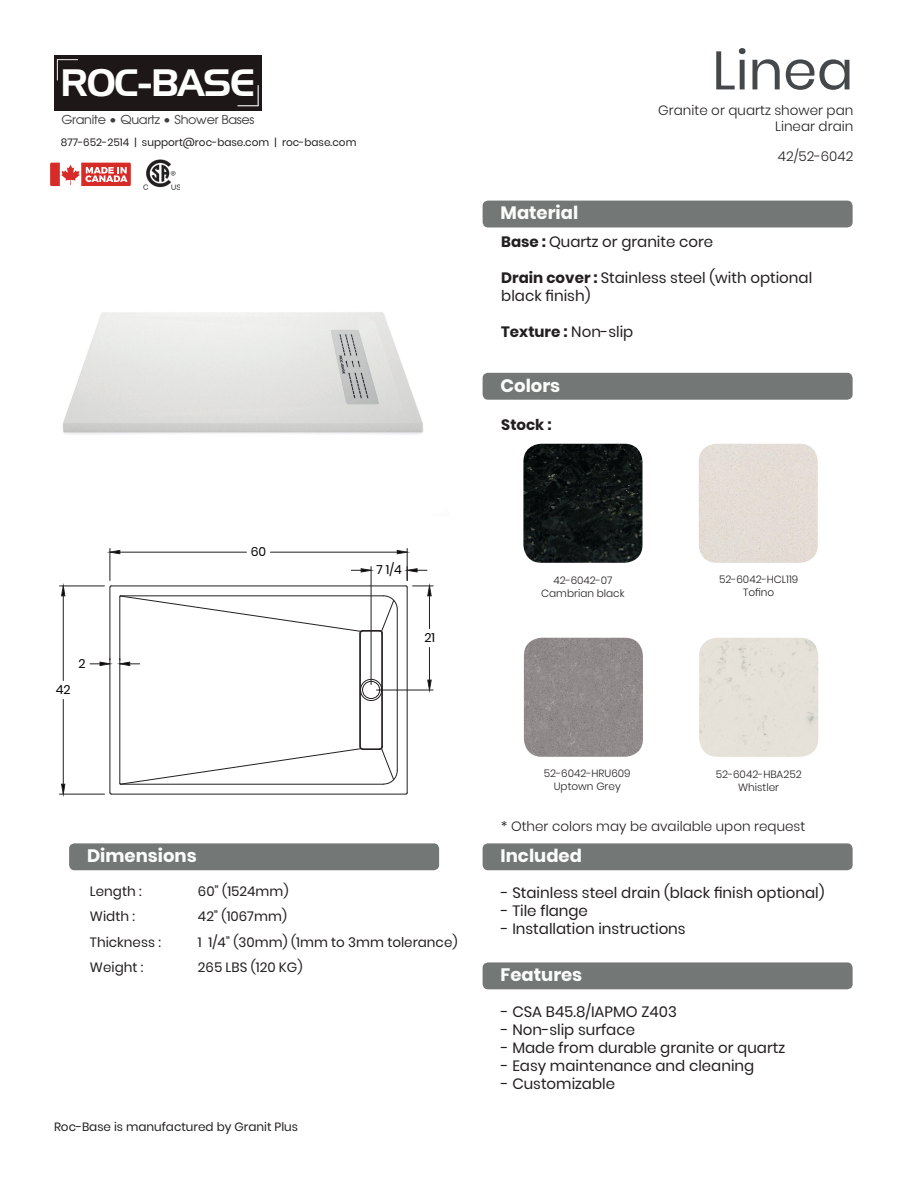
<style>
.page{position:relative;width:918px;height:1188px;background:#fff}
.page>*{position:absolute;margin:0;border:0;box-sizing:border-box;transform-origin:0 0}
.t1{font:54px "Poppins";color:#45484a}
.t2{font:37.2px "Handel Gothic";letter-spacing:-.025em;color:#fff}
.t3{font:700 18px "Poppins";color:#fbfdfb}
.t4{font:15px/18px "Poppins";color:#231f20}
.t5{font:700 15px "Poppins";color:#231f20}
.t6{font:13.5px "Poppins";color:#231f20}
.t7{font:300 13.5px/16.2px "Poppins";color:#231f20;text-align:right}
.t8{font:12.6px "Poppins";color:#050504}
.t9{font:12.3px "Avant Garde";letter-spacing:-.025em;color:#3d3d3e;scale:1.05 1}
.t10{font:12px "Poppins";color:#231f20}
.t11{font:300 10.5px/12.6px "Poppins";color:#231f20;text-align:center}
.t12{font:10.5px "Poppins";color:#231f20}
.s1{font-weight:700}
.s2{font-weight:400}
</style>
<div class="page">
<div style="left:55px;top:55px;width:207px;height:56px;background:#1e1718"></div>
<svg style="left:57px;top:59px;width:21px;height:21px"></svg>
<svg style="left:238px;top:85px;width:21px;height:22px"></svg>
<img style="left:63px;top:312px;width:361px;height:123px">
<svg style="left:50px;top:163px;width:81px;height:23px"></svg>
<img style="left:144px;top:159px;width:36px;height:30px">
<div style="left:483px;top:201px;width:370px;height:26px;background:#737877;border-radius:5px"></div>
<div style="left:483px;top:373px;width:370px;height:27px;background:#737877;border-radius:5px"></div>
<img style="left:523px;top:444px;width:119px;height:119px">
<div style="left:699px;top:444px;width:119px;height:119px;background:#e5dcd6"></div>
<img style="left:524px;top:638px;width:119px;height:119px">
<div style="left:699px;top:638px;width:119px;height:119px;background:#e5e1d8"></div>
<div style="left:483px;top:843px;width:370px;height:27px;background:#737877;border-radius:5px"></div>
<div style="left:483px;top:962px;width:370px;height:27px;background:#737877;border-radius:5px"></div>
<hr style="left:407px;top:587px;width:1px;height:206px;background:#231f20">
<hr style="left:111px;top:794px;width:295px;height:1px;background:#231f20">
<hr style="left:110px;top:587px;width:1px;height:206px;background:#231f20">
<hr style="left:111px;top:586px;width:295px;height:1px;background:#231f20">
<hr style="left:397px;top:609px;width:1px;height:162px;background:#231f20">
<hr style="left:119px;top:596px;width:1px;height:188px;background:#231f20">
<hr style="left:382px;top:633px;width:1px;height:114px;background:#231f20">
<hr style="left:359px;top:633px;width:1px;height:114px;background:#231f20">
<hr style="left:381px;top:633px;width:1px;height:114px;background:#231f20">
<hr style="left:360px;top:633px;width:1px;height:114px;background:#231f20">
<svg style="left:119px;top:595px;width:279px;height:39px"></svg>
<svg style="left:119px;top:746px;width:279px;height:39px"></svg>
<div style="left:362px;top:681px;width:18px;height:18px;border:1px solid #231f20;border-radius:50%"></div>
<div style="left:360px;top:679px;width:22px;height:22px;border:1px solid #231f20;border-radius:50%"></div>
<hr style="left:110px;top:548px;width:1px;height:33px;background:#231f20">
<hr style="left:407px;top:548px;width:1px;height:33px;background:#231f20">
<hr style="left:120px;top:552px;width:127px;height:1px;background:#231f20">
<hr style="left:270px;top:552px;width:127px;height:1px;background:#231f20">
<svg style="left:109px;top:550px;width:12px;height:4px"></svg>
<svg style="left:397px;top:550px;width:11px;height:4px"></svg>
<hr style="left:60px;top:586px;width:44px;height:1px;background:#231f20">
<hr style="left:60px;top:794px;width:44px;height:1px;background:#231f20">
<hr style="left:63px;top:596px;width:1px;height:85px;background:#231f20">
<hr style="left:63px;top:699px;width:1px;height:85px;background:#231f20">
<svg style="left:61px;top:585px;width:5px;height:12px"></svg>
<svg style="left:61px;top:783px;width:5px;height:12px"></svg>
<hr style="left:376px;top:690px;width:57px;height:1px;background:#231f20">
<hr style="left:429px;top:596px;width:1px;height:33px;background:#231f20">
<hr style="left:429px;top:647px;width:1px;height:33px;background:#231f20">
<svg style="left:427px;top:679px;width:5px;height:12px"></svg>
<hr style="left:371px;top:567px;width:1px;height:118px;background:#231f20">
<svg style="left:405px;top:567px;width:28px;height:30px"></svg>
<svg style="left:351px;top:568px;width:21px;height:5px"></svg>
<svg style="left:119px;top:658px;width:21px;height:8px"></svg>
<svg style="left:90px;top:658px;width:21px;height:8px"></svg>
<div style="left:69px;top:843px;width:370px;height:27px;background:#737877;border-radius:5px"></div>
<h2 class="t2" style="left:60px;top:66px;width:196px">ROC-BASE</h2>
<p class="t9" style="left:61px;top:112px;width:186px">Granite • Quartz • Shower Bases</p>
<p class="t12" style="left:61px;top:136px;width:297px">877-652-2514 | support@roc-base.com | roc-base.com</p>
<h1 class="t1" style="left:712px;top:39px;width:143px">Linea</h1>
<p class="t7" style="left:658px;top:102px;width:197px">Granite or quartz shower pan<br>Linear drain</p>
<p class="t7" style="left:778px;top:148px;width:77px">42/52-6042</p>
<p class="t3" style="left:501px;top:203px;width:79px">Material</p>
<p class="t4" style="left:501px;top:233px;width:213px"><span class="s1">Base :</span> Quartz or granite core</p>
<p class="t4" style="left:501px;top:269px;width:312px"><span class="s1">Drain cover :</span> Stainless steel (with optional black finish)</p>
<p class="t5" style="left:501px;top:324px;width:134px">Texture : <span class="s2">Non-slip</span></p>
<p class="t3" style="left:501px;top:375px;width:61px">Colors</p>
<p class="t5" style="left:501px;top:416px;width:52px">Stock :</p>
<p class="t8" style="left:56px;top:683px;width:16px">42</p>
<p class="t8" style="left:78px;top:656px;width:9px">2</p>
<p class="t8" style="left:251px;top:545px;width:17px">60</p>
<p class="t8" style="left:376px;top:562px;width:27px">7 1/4</p>
<p class="t8" style="left:424px;top:631px;width:12px">21</p>
<p class="t3" style="left:87px;top:846px;width:111px">Dimensions</p>
<p class="t6" style="left:90px;top:883px;width:53px">Length :</p>
<p class="t6" style="left:198px;top:883px;width:92px">60” (1524mm)</p>
<p class="t6" style="left:90px;top:909px;width:47px">Width :</p>
<p class="t6" style="left:198px;top:909px;width:91px">42” (1067mm)</p>
<p class="t6" style="left:90px;top:934px;width:72px">Thickness :</p>
<p class="t6" style="left:198px;top:934px;width:261px">1 1/4” (30mm) (1mm to 3mm tolerance)</p>
<p class="t6" style="left:90px;top:960px;width:55px">Weight :</p>
<p class="t6" style="left:198px;top:960px;width:106px">265 LBS (120 KG)</p>
<p class="t10" style="left:54px;top:1120px;width:246px">Roc-Base is manufactured by Granit Plus</p>
<p class="t11" style="left:541px;top:574px;width:85px">42-6042-07<br>Cambrian black</p>
<p class="t11" style="left:719px;top:573px;width:81px">52-6042-HCL119<br>Tofino</p>
<p class="t11" style="left:544px;top:767px;width:88px">52-6042-HRU609<br>Uptown Grey</p>
<p class="t11" style="left:716px;top:768px;width:87px">52-6042-HBA252<br>Whistler</p>
<p class="t7" style="left:501px;top:819px;width:306px">* Other colors may be available upon request</p>
<p class="t3" style="left:501px;top:846px;width:83px">Included</p>
<p class="t4" style="left:501px;top:883px;width:325px">- Stainless steel drain (black finish optional)</p>
<p class="t4" style="left:501px;top:901px;width:88px">- Tile flange</p>
<p class="t4" style="left:501px;top:919px;width:186px">- Installation instructions</p>
<p class="t3" style="left:501px;top:965px;width:83px">Features</p>
<p class="t4" style="left:501px;top:1002px;width:177px">- CSA B45.8/IAPMO Z403</p>
<p class="t4" style="left:501px;top:1020px;width:135px">- Non-slip surface</p>
<p class="t4" style="left:501px;top:1038px;width:285px">- Made from durable granite or quartz</p>
<p class="t4" style="left:501px;top:1056px;width:255px">- Easy maintenance and cleaning</p>
<p class="t4" style="left:501px;top:1074px;width:115px">- Customizable</p>
</div>
